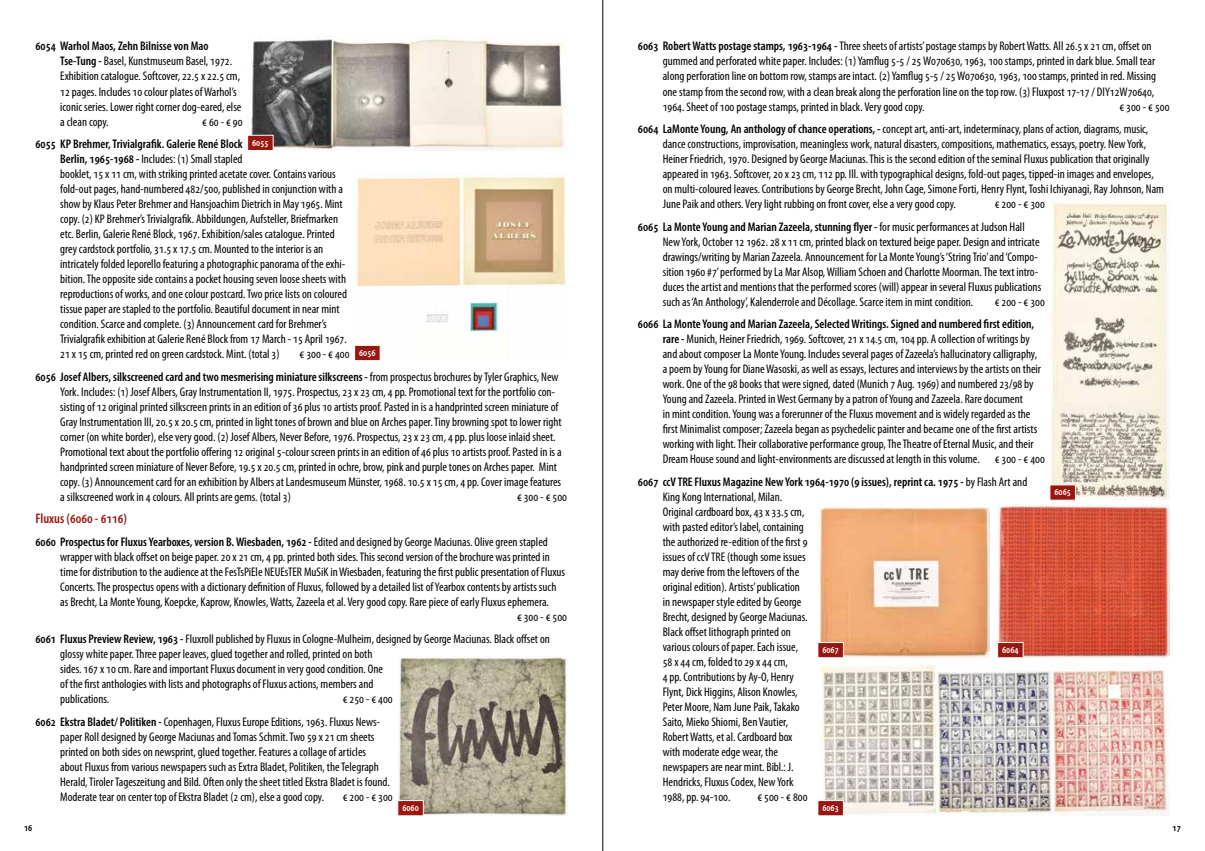
<style>
.page{position:relative;width:1205px;height:851px;background:#fff}
.page>*{position:absolute;margin:0;border:0;box-sizing:border-box;transform-origin:0 0}
.t1{font:600 condensed 13.75px "Myriad Pro";color:#981711}
.t2{font:condensed 12.5px/15px "Myriad Pro";color:#000}
.t3{font:600 condensed 12.5px/22.5px "Myriad Pro";color:#000}
.t4{font:600 condensed 10px "Myriad Pro";color:#fff}
.t5{font:600 condensed 10px "Myriad Pro";color:#000}
.s1{font-weight:600}
.s2{font-weight:400}
</style>
<div class="page">
<hr style="left:602px;top:0;width:1px;height:850px;background:#000">
<img style="left:251px;top:35px;width:314px;height:115px">
<img style="left:355px;top:172px;width:212px;height:160px">
<img style="left:398px;top:656px;width:169px;height:159px">
<img style="left:818px;top:662px;width:351px;height:153px">
<img style="left:998px;top:505px;width:171px;height:152px">
<img style="left:1050px;top:201px;width:119px;height:299px">
<img style="left:818px;top:505px;width:171px;height:152px">
<svg style="left:247px;top:135px;width:27px;height:15px"></svg>
<svg style="left:355px;top:345px;width:26px;height:16px"></svg>
<svg style="left:397px;top:799px;width:27px;height:17px"></svg>
<svg style="left:817px;top:799px;width:27px;height:17px"></svg>
<svg style="left:817px;top:641px;width:27px;height:17px"></svg>
<svg style="left:997px;top:641px;width:27px;height:17px"></svg>
<svg style="left:1050px;top:484px;width:26px;height:16px"></svg>
<p class="t2" style="left:663px;top:39px;width:495px;text-indent:-25px"><span class="s1">6063 Robert Watts postage stamps, 1963-1964 -</span> Three sheets of artists’ postage stamps by Robert Watts. All 26.5 x 21 cm, offset on gummed and perforated white paper. Includes: (1) Yamflug 5-5 / 25 W070630, 1963, 100 stamps, printed in dark blue. Small tear along perforation line on bottom row, stamps are intact. (2) Yamflug 5-5 / 25 W070630, 1963, 100 stamps, printed in red. Missing one stamp from the second row, with a clean break along the perforation line on the top row. (3) Fluxpost 17-17 / DIY12W70640, 1964. Sheet of 100 postage stamps, printed in black. Very good copy.</p>
<p class="t2" style="left:60px;top:39px;width:183px;text-indent:-25px"><span class="s1">6054 Warhol Maos, Zehn Bilnisse von Mao Tse-Tung -</span> Basel, Kunstmuseum Basel, 1972.<br>Exhibition catalogue. Softcover, 22.5 x 22.5 cm, 12 pages. Includes 10 colour plates of Warhol’s iconic series. Lower right corner dog-eared, else a clean copy.</p>
<p class="t2" style="left:638px;top:95px;width:533px;line-height:22.5px;text-indent:481px">€ 300 - € 500<br><span class="s1">6064 LaMonte Young, An anthology of chance operations, -</span> concept art, anti-art, indeterminacy, plans of action, diagrams, music,</p>
<p class="t2" style="left:663px;top:136px;width:503px">dance constructions, improvisation, meaningless work, natural disasters, compositions, mathematics, essays, poetry. New York, Heiner Friedrich, 1970. Designed by George Maciunas. This is the second edition of the seminal Fluxus publication that originally appeared in 1963. Softcover, 20 x 23 cm, 112 pp. Ill. with typographical designs, fold-out pages, tipped-in images and envelopes, on multi-coloured leaves. Contributions by George Brecht, John Cage, Simone Forti, Henry Flynt, Toshi Ichiyanagi, Ray Johnson, Nam June Paik and others. Very light rubbing on front cover, else a very good copy.</p>
<p class="t2" style="left:202px;top:114px;width:42px">€ 60 - € 90</p>
<p class="t2" style="left:60px;top:136px;width:288px;text-indent:-25px"><span class="s1">6055 KP Brehmer, Trivialgrafik. Galerie René Block<br>Berlin, 1965-1968 -</span> Includes: (1) Small stapled<br>booklet, 15 x 11 cm, with striking printed acetate cover. Contains various fold-out pages, hand-numbered 482/500, published in conjunction with a show by Klaus Peter Brehmer and Hansjoachim Dietrich in May 1965. Mint copy. (2) KP Brehmer’s Trivialgrafik. Abbildungen, Aufsteller, Briefmarken etc. Berlin, Galerie René Block, 1967. Exhibition/sales catalogue. Printed grey cardstock portfolio, 31.5 x 17.5 cm. Mounted to the interior is an intricately folded leporello featuring a photographic panorama of the exhi&shy;bition. The opposite side contains a pocket housing seven loose sheets with reproductions of works, and one colour postcard. Two price lists on coloured tissue paper are stapled to the portfolio. Beautiful document in near mint condition. Scarce and complete. (3) Announcement card for Brehmer’s Trivialgrafik exhibition at Galerie René Block from 17 March - 15 April 1967.<br>21 x 15 cm, printed red on green cardstock. Mint. (total 3)</p>
<p class="t4" style="left:252px;top:136px;width:18px">6055</p>
<p class="t3" style="left:638px;top:192px;width:408px;text-indent:357px"><span class="s2">€ 200 - € 300<br></span>6065 La Monte Young and Marian Zazeela, stunning flyer - <span class="s2">for music performances at Judson Hall</span></p>
<p class="t2" style="left:663px;top:234px;width:380px">New York, October 12 1962. 28 x 11 cm, printed black on textured beige paper. Design and intricate drawings/writing by Marian Zazeela. Announcement for La Monte Young’s ‘String Trio’ and ‘Compo&shy;sition 1960 #7’ performed by La Mar Alsop, William Schoen and Charlotte Moorman. The text intro&shy;duces the artist and mentions that the performed scores (will) appear in several Fluxus publications such as ‘An Anthology’, Kalenderrole and Décollage. Scarce item in mint condition.</p>
<p class="t2" style="left:995px;top:294px;width:52px">€ 200 - € 300</p>
<p class="t2" style="left:663px;top:316px;width:384px;text-indent:-25px"><span class="s1">6066 La Monte Young and Marian Zazeela, Selected Writings. Signed and numbered first edition, rare -</span> Munich, Heiner Friedrich, 1969. Softcover, 21 x 14.5 cm, 104 pp. A collection of writings by and about composer La Monte Young. Includes several pages of Zazeela’s hallucinatory calligraphy,<br>a poem by Young for Diane Wasoski, as well as essays, lectures and interviews by the artists on their work. One of the 98 books that were signed, dated (Munich 7 Aug. 1969) and numbered 23/98 by Young and Zazeela. Printed in West Germany by a patron of Young and Zazeela. Rare document<br>in mint condition. Young was a forerunner of the Fluxus movement and is widely regarded as the first Minimalist composer; Zazeela began as psychedelic painter and became one of the first artists working with light. Their collaborative performance group, The Theatre of Eternal Music, and their Dream House sound and light-environments are discussed at length in this volume. € 300 - € 400</p>
<p class="t2" style="left:663px;top:474px;width:366px;text-indent:-25px"><span class="s1">6067 ccV TRE Fluxus Magazine New York 1964-1970 (9 issues), reprint ca. 1975 -</span> by Flash Art and King Kong International, Milan.<br>Original cardboard box, 43 x 33.5 cm,<br>with pasted editor’s label, containing<br>the authorized re-edition of the first 9<br>issues of ccV TRE (though some issues<br>may derive from the leftovers of the<br>original edition). Artists’ publication<br>in newspaper style edited by George<br>Brecht, designed by George Maciunas.<br>Black offset lithograph printed on<br>various colours of paper. Each issue,<br>58 x 44 cm, folded to 29 x 44 cm,<br>4 pp. Contributions by Ay-O, Henry<br>Flynt, Dick Higgins, Alison Knowles,<br>Peter Moore, Nam June Paik, Takako<br>Saito, Mieko Shiomi, Ben Vautier,<br>Robert Watts, et al. Cardboard box<br>with moderate edge wear, the<br>newspapers are near mint. Bibl.: J.<br>Hendricks, Fluxus Codex, New York<br>1988, pp. 94-100.</p>
<p class="t4" style="left:359px;top:346px;width:18px">6056</p>
<p class="t3" style="left:35px;top:342px;width:525px;text-indent:264px"><span class="s2">€ 300 - € 400<br></span>6056 Josef Albers, silkscreened card and two mesmerising miniature silkscreens - <span class="s2">from prospectus brochures by Tyler Graphics, New</span></p>
<p class="t2" style="left:60px;top:384px;width:503px">York. Includes: (1) Josef Albers, Gray Instrumentation II, 1975. Prospectus, 23 x 23 cm, 4 pp. Promotional text for the portfolio con&shy;sisting of 12 original printed silkscreen prints in an edition of 36 plus 10 artists proof. Pasted in is a handprinted screen miniature of Gray Instrumentation III, 20.5 x 20.5 cm, printed in light tones of brown and blue on Arches paper. Tiny browning spot to lower right corner (on white border), else very good. (2) Josef Albers, Never Before, 1976. Prospectus, 23 x 23 cm, 4 pp. plus loose inlaid sheet.<br>Promotional text about the portfolio offering 12 original 5-colour screen prints in an edition of 46 plus 10 artists proof. Pasted in is a handprinted screen miniature of Never Before, 19.5 x 20.5 cm, printed in ochre, brow, pink and purple tones on Arches paper. Mint copy. (3) Announcement card for an exhibition by Albers at Landesmuseum Münster, 1968. 10.5 x 15 cm, 4 pp. Cover image features a silkscreened work in 4 colours. All prints are gems. (total 3)</p>
<p class="t4" style="left:1054px;top:486px;width:18px">6065</p>
<p class="t2" style="left:517px;top:489px;width:52px">€ 300 - € 500</p>
<p class="t1" style="left:35px;top:510px;width:93px">Fluxus (6060 - 6116)</p>
<p class="t3" style="left:35px;top:530px;width:514px">6060 Prospectus for Fluxus Yearboxes, version B. Wiesbaden, 1962 - <span class="s2">Edited and designed by George Maciunas. Olive green stapled</span></p>
<p class="t2" style="left:60px;top:549px;width:491px">wrapper with black offset on beige paper. 20 x 21 cm, 4 pp. printed both sides. This second version of the brochure was printed in</p>
<p class="t2" style="left:60px;top:564px;width:506px">time for distribution to the audience at the FesTsPiEle NEUEsTER MuSiK in Wiesbaden, featuring the first public presentation of Fluxus</p>
<p class="t2" style="left:60px;top:579px;width:498px">Concerts. The prospectus opens with a dictionary definition of Fluxus, followed by a detailed list of Yearbox contents by artists such</p>
<p class="t2" style="left:60px;top:594px;width:490px">as Brecht, La Monte Young, Koepcke, Kaprow, Knowles, Watts, Zazeela et al. Very good copy. Rare piece of early Fluxus ephemera.</p>
<p class="t2" style="left:517px;top:609px;width:52px">€ 300 - € 500</p>
<p class="t2" style="left:60px;top:631px;width:491px;text-indent:-25px"><span class="s1">6061 Fluxus Preview Review, 1963 -</span> Fluxroll published by Fluxus in Cologne-Mulheim, designed by George Maciunas. Black offset on glossy white paper. Three paper leaves, glued together and rolled, printed on both<br>sides. 167 x 10 cm. Rare and important Fluxus document in very good condition. One<br>of the first anthologies with lists and photographs of Fluxus actions, members and<br>publications.</p>
<p class="t4" style="left:822px;top:643px;width:18px">6067</p>
<p class="t4" style="left:1002px;top:643px;width:18px">6064</p>
<p class="t2" style="left:35px;top:687px;width:359px;line-height:22.5px;text-indent:307px">€ 250 - € 400<br><span class="s1">6062 Ekstra Bladet/ Politiken -</span> Copenhagen, Fluxus Europe Editions, 1963. Fluxus News-</p>
<p class="t2" style="left:60px;top:729px;width:331px">paper Roll designed by George Maciunas and Tomas Schmit. Two 59 x 21 cm sheets printed on both sides on newsprint, glued together. Features a collage of articles about Fluxus from various newspapers such as Extra Bladet, Politiken, the Telegraph Herald, Tiroler Tageszeitung and Bild. Often only the sheet titled Ekstra Bladet is found.<br>Moderate tear on center top of Ekstra Bladet (2 cm), else a good copy.</p>
<p class="t2" style="left:757px;top:789px;width:52px">€ 500 - € 800</p>
<p class="t2" style="left:343px;top:789px;width:52px">€ 200 - € 300</p>
<p class="t4" style="left:402px;top:801px;width:18px">6060</p>
<p class="t4" style="left:822px;top:801px;width:18px">6063</p>
<p class="t5" style="left:24px;top:821px;width:10px">16</p>
<p class="t5" style="left:1172px;top:821px;width:10px">17</p>
</div>
